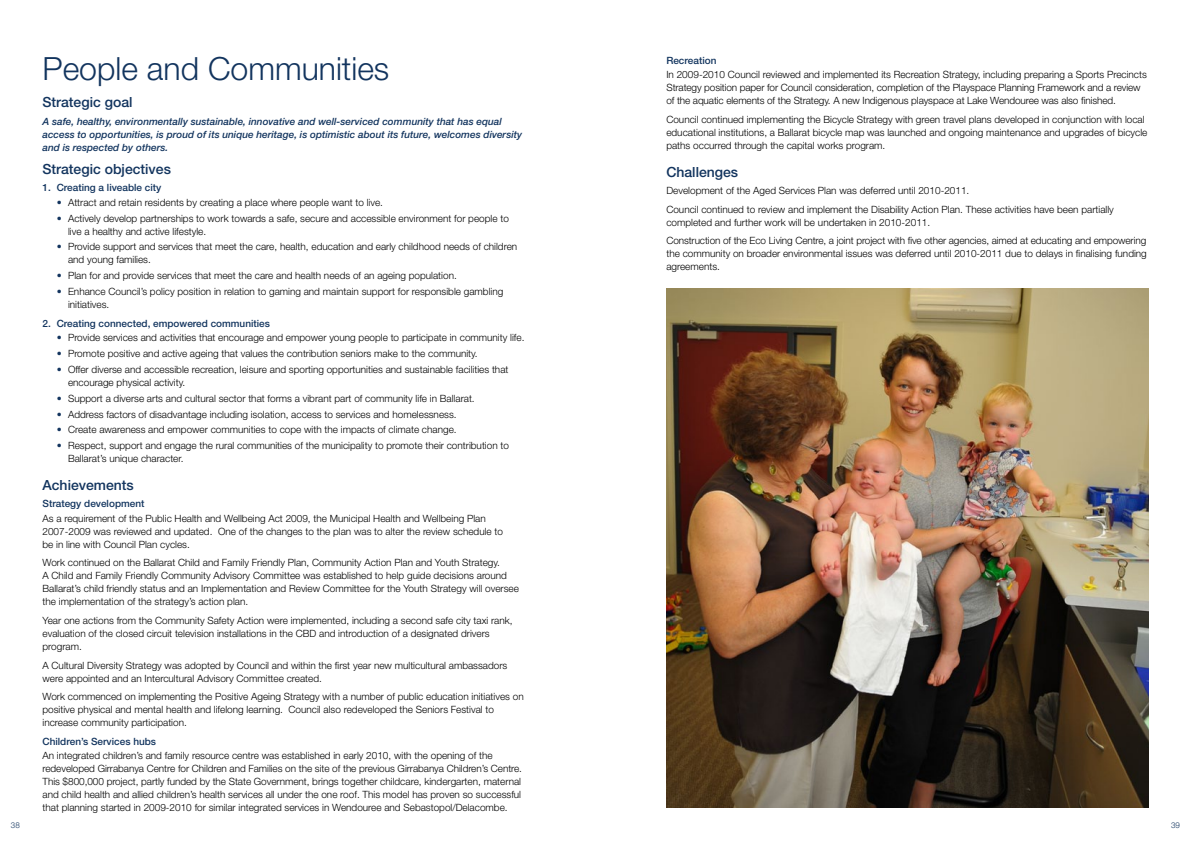
<style>
.page{position:relative;width:1191px;height:842px;background:#fff}
.page>*{position:absolute;margin:0;border:0;box-sizing:border-box;transform-origin:0 0}
.t1{font:300 32px "Helvetica Neue LT Std";color:#12345e}
.t2{font:500 14px "Helvetica Neue LT Std";color:#12345e}
.t3{font:300 10px/13px "Helvetica Neue LT Std";color:#000}
.t4{font:italic 500 10px/13px "Helvetica Neue LT Std";color:#12345e}
.t5{font:500 10px "Helvetica Neue LT Std";color:#12345e}
.t6{font:300 8px "Helvetica Neue LT Std";color:#12345e}
.s1{color:#12345e}
</style>
<div class="page">
<img style="left:666px;top:288px;width:482px;height:520px">
<h1 class="t1" style="left:43px;top:49px;width:348px">People and Communities</h1>
<h2 class="t2" style="left:43px;top:94px;width:92px">Strategic goal</h2>
<p class="t4" style="left:43px;top:114px;width:481px">A safe, healthy, environmentally sustainable, innovative and well-serviced community that has equal access to opportunities, is proud of its unique heritage, is optimistic about its future, welcomes diversity and is respected by others.</p>
<h2 class="t2" style="left:43px;top:161px;width:130px">Strategic objectives</h2>
<p class="t5" style="left:43px;top:182px;width:120px">1. Creating a liveable city</p>
<p class="t3" style="left:57px;top:195px;width:328px"><span class="s1">•</span> Attract and retain residents by creating a place where people want to live.</p>
<p class="t3" style="left:68px;top:211px;width:442px;text-indent:-11px"><span class="s1">•</span> Actively develop partnerships to work towards a safe, secure and accessible environment for people to live a healthy and active lifestyle.</p>
<p class="t3" style="left:68px;top:240px;width:451px;text-indent:-11px"><span class="s1">•</span> Provide support and services that meet the care, health, education and early childhood needs of children and young families.</p>
<p class="t3" style="left:57px;top:269px;width:401px"><span class="s1">•</span> Plan for and provide services that meet the care and health needs of an ageing population.</p>
<p class="t3" style="left:68px;top:285px;width:437px;text-indent:-11px"><span class="s1">•</span> Enhance Council’s policy position in relation to gaming and maintain support for responsible gambling initiatives.</p>
<p class="t5" style="left:43px;top:317px;width:229px">2. Creating connected, empowered communities</p>
<p class="t3" style="left:57px;top:331px;width:469px"><span class="s1">•</span> Provide services and activities that encourage and empower young people to participate in community life.</p>
<p class="t3" style="left:57px;top:347px;width:422px"><span class="s1">•</span> Promote positive and active ageing that values the contribution seniors make to the community.</p>
<p class="t3" style="left:68px;top:363px;width:442px;text-indent:-11px"><span class="s1">•</span> Offer diverse and accessible recreation, leisure and sporting opportunities and sustainable facilities that encourage physical activity.</p>
<p class="t3" style="left:57px;top:391px;width:419px"><span class="s1">•</span> Support a diverse arts and cultural sector that forms a vibrant part of community life in Ballarat.</p>
<p class="t3" style="left:57px;top:407px;width:401px"><span class="s1">•</span> Address factors of disadvantage including isolation, access to services and homelessness.</p>
<p class="t3" style="left:57px;top:423px;width:401px"><span class="s1">•</span> Create awareness and empower communities to cope with the impacts of climate change.</p>
<p class="t3" style="left:68px;top:439px;width:442px;text-indent:-11px"><span class="s1">•</span> Respect, support and engage the rural communities of the municipality to promote their contribution to<br>Ballarat’s unique character.</p>
<h2 class="t2" style="left:43px;top:477px;width:93px">Achievements</h2>
<p class="t5" style="left:43px;top:498px;width:103px">Strategy development</p>
<p class="t3" style="left:43px;top:511px;width:462px">As a requirement of the Public Health and Wellbeing Act 2009, the Municipal Health and Wellbeing Plan<br>2007-2009 was reviewed and updated. One of the changes to the plan was to alter the review schedule to be in line with Council Plan cycles.</p>
<p class="t3" style="left:43px;top:556px;width:478px">Work continued on the Ballarat Child and Family Friendly Plan, Community Action Plan and Youth Strategy.<br>A Child and Family Friendly Community Advisory Committee was established to help guide decisions around Ballarat’s child friendly status and an Implementation and Review Committee for the Youth Strategy will oversee the implementation of the strategy’s action plan.</p>
<p class="t3" style="left:43px;top:614px;width:471px">Year one actions from the Community Safety Action were implemented, including a second safe city taxi rank, evaluation of the closed circuit television installations in the CBD and introduction of a designated drivers program.</p>
<p class="t3" style="left:43px;top:658px;width:466px">A Cultural Diversity Strategy was adopted by Council and within the first year new multicultural ambassadors were appointed and an Intercultural Advisory Committee created.</p>
<p class="t3" style="left:43px;top:690px;width:483px">Work commenced on implementing the Positive Ageing Strategy with a number of public education initiatives on positive physical and mental health and lifelong learning. Council also redeveloped the Seniors Festival to increase community participation.</p>
<p class="t5" style="left:43px;top:735px;width:115px">Children’s Services hubs</p>
<p class="t3" style="left:43px;top:749px;width:481px">An integrated children’s and family resource centre was established in early 2010, with the opening of the redeveloped Girrabanya Centre for Children and Families on the site of the previous Girrabanya Children’s Centre.<br>This $800,000 project, partly funded by the State Government, brings together childcare, kindergarten, maternal and child health and allied children’s health services all under the one roof. This model has proven so successful that planning started in 2009-2010 for similar integrated services in Wendouree and Sebastopol/Delacombe.</p>
<p class="t5" style="left:666px;top:54px;width:52px">Recreation</p>
<p class="t3" style="left:666px;top:68px;width:482px">In 2009-2010 Council reviewed and implemented its Recreation Strategy, including preparing a Sports Precincts<br>Strategy position paper for Council consideration, completion of the Playspace Planning Framework and a review of the aquatic elements of the Strategy. A new Indigenous playspace at Lake Wendouree was also finished.</p>
<p class="t3" style="left:666px;top:113px;width:482px">Council continued implementing the Bicycle Strategy with green travel plans developed in conjunction with local educational institutions, a Ballarat bicycle map was launched and ongoing maintenance and upgrades of bicycle paths occurred through the capital works program.</p>
<h2 class="t2" style="left:666px;top:163px;width:73px">Challenges</h2>
<p class="t3" style="left:666px;top:181px;width:449px;line-height:18.7px">Development of the Aged Services Plan was deferred until 2010-2011.<br>Council continued to review and implement the Disability Action Plan. These activities have been partially</p>
<p class="t3" style="left:666px;top:212px;width:481px;line-height:18.7px">completed and further work will be undertaken in 2010-2011.<br>Construction of the Eco Living Centre, a joint project with five other agencies, aimed at educating and empowering</p>
<p class="t3" style="left:666px;top:247px;width:482px">the community on broader environmental issues was deferred until 2010-2011 due to delays in finalising funding agreements.</p>
<p class="t6" style="left:11px;top:820px;width:10px">38</p>
<p class="t6" style="left:1171px;top:820px;width:10px">39</p>
</div>
